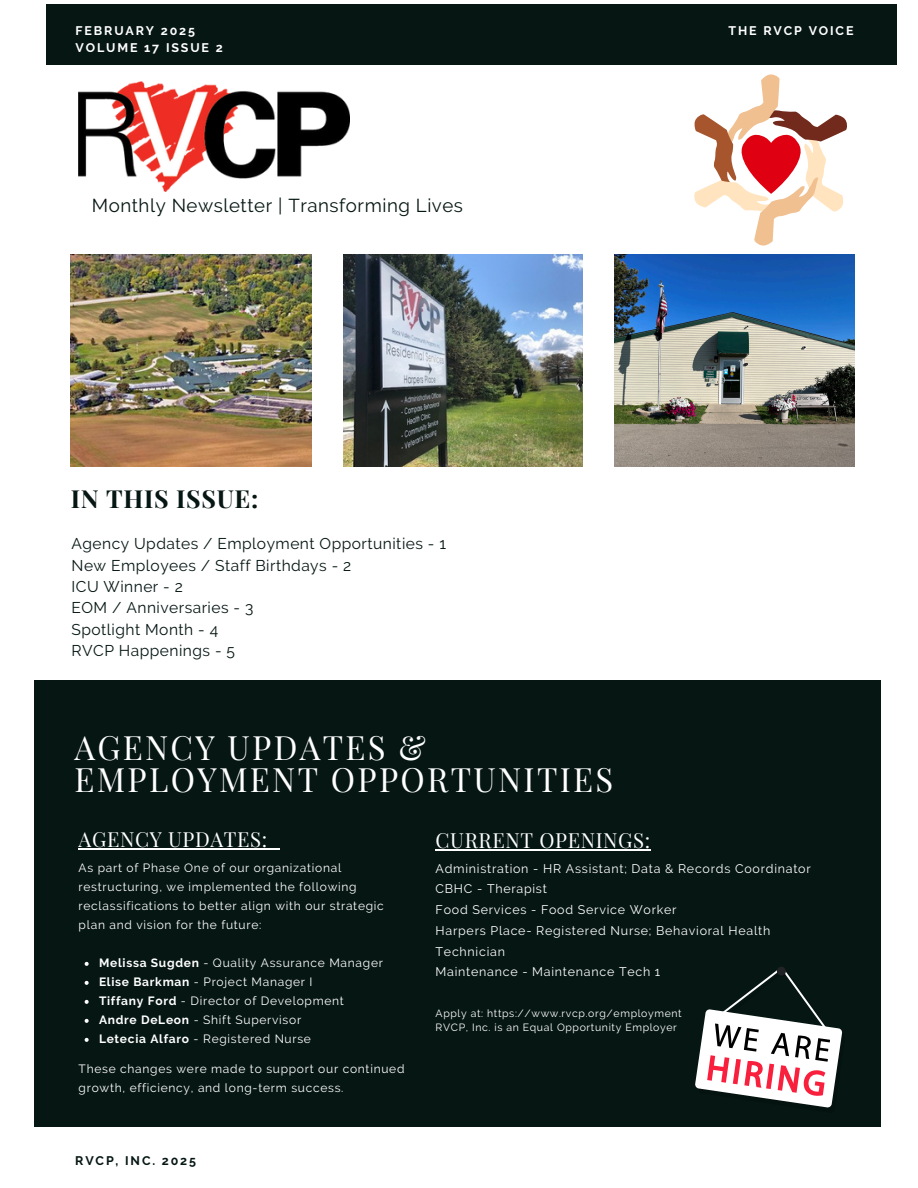
<style>
.page{position:relative;width:918px;height:1188px;background:#fff}
.page>*{position:absolute;margin:0;border:0;box-sizing:border-box;transform-origin:0 0}
.t1{font:32.85px/32.7px "Playfair Display";letter-spacing:.07em;color:#fff}
.t2{font:700 24.9px "Playfair Display";letter-spacing:.03em;color:#051613}
.t3{font:20.4px "Playfair Display";letter-spacing:.03em;color:#fff}
.t4{font:18.6px "Raleway";letter-spacing:.03em;color:#051613}
.t5{font:15.6px/21.3px "Raleway";letter-spacing:.03em;color:#051613}
.t6{font:12.45px/20.7px "Raleway";letter-spacing:.06em;color:#fff}
.t7{font:700 12.45px/17px "Raleway";letter-spacing:.15em;color:#fff}
.t8{font:700 12.45px "Raleway";letter-spacing:.15em;color:#051613}
.t9{font:12px/19px "Raleway";letter-spacing:.06em;color:#fff}
.t10{font:10.5px "Raleway";letter-spacing:.06em;color:#fff}
.s1{font-weight:700}
</style>
<div class="page">
<div style="left:46px;top:4px;width:851px;height:61px;background:#051613"></div>
<div style="left:34px;top:681px;width:846px;height:446px;background:#051613"></div>
<img style="left:71px;top:255px;width:240px;height:211px">
<img style="left:343px;top:255px;width:240px;height:211px">
<img style="left:614px;top:255px;width:241px;height:211px">
<img style="left:79px;top:82px;width:271px;height:110px">
<svg style="left:695px;top:967px;width:148px;height:141px"></svg>
<svg style="left:694px;top:74px;width:153px;height:172px"></svg>
<hr style="left:436px;top:849px;width:215px;height:1px;background:#fff">
<hr style="left:79px;top:849px;width:189px;height:1px;background:#fff">
<svg style="left:85px;top:962px;width:4px;height:4px"></svg>
<svg style="left:85px;top:981px;width:4px;height:4px"></svg>
<svg style="left:85px;top:1000px;width:4px;height:4px"></svg>
<svg style="left:85px;top:1019px;width:4px;height:4px"></svg>
<svg style="left:85px;top:1038px;width:4px;height:4px"></svg>
<p class="t7" style="left:76px;top:22px;width:149px">FEBRUARY 2025<br>VOLUME 17 ISSUE 2</p>
<p class="t7" style="left:729px;top:22px;width:127px">THE RVCP VOICE</p>
<h4 class="t4" style="left:92px;top:195px;width:373px">Monthly Newsletter | Transforming Lives</h4>
<h6 class="t2" style="left:71px;top:481px;width:189px">IN THIS ISSUE:</h6>
<h6 class="t5" style="left:72px;top:533px;width:376px">Agency Updates / Employment Opportunities - 1<br>New Employees / Staff Birthdays - 2<br>ICU Winner - 2<br>EOM / Anniversaries - 3<br>Spotlight Month - 4<br>RVCP Happenings - 5</h6>
<p class="t1" style="left:74px;top:730px;width:540px">AGENCY UPDATES &amp;<br>EMPLOYMENT OPPORTUNITIES</p>
<p class="t3" style="left:79px;top:825px;width:190px">AGENCY UPDATES:</p>
<p class="t9" style="left:79px;top:858px;width:307px">As part of Phase One of our organizational restructuring, we implemented the following reclassifications to better align with our strategic plan and vision for the future:</p>
<p class="t9" style="left:99px;top:953px;width:285px"><span class="s1">Melissa Sugden</span> - Quality Assurance Manager</p>
<h3 class="t9" style="left:99px;top:972px;width:215px"><span class="s1">Elise Barkman</span> - Project Manager I</h3>
<p class="t9" style="left:99px;top:991px;width:246px"><span class="s1">Tiffany Ford</span> - Director of Development</p>
<p class="t9" style="left:99px;top:1010px;width:204px"><span class="s1">Andre DeLeon</span> - Shift Supervisor</p>
<p class="t9" style="left:99px;top:1029px;width:214px"><span class="s1">Letecia Alfaro</span> - Registered Nurse</p>
<p class="t9" style="left:79px;top:1059px;width:327px">These changes were made to support our continued growth, efficiency, and long-term success.</p>
<p class="t8" style="left:75px;top:1154px;width:122px">RVCP, INC. 2025</p>
<p class="t3" style="left:436px;top:826px;width:216px">CURRENT OPENINGS:</p>
<h2 class="t6" style="left:436px;top:858px;width:377px">Administration - HR Assistant; Data &amp; Records Coordinator</h2>
<h5 class="t6" style="left:436px;top:879px;width:113px">CBHC - Therapist</h5>
<p class="t6" style="left:436px;top:899px;width:242px">Food Services - Food Service Worker</p>
<h1 class="t6" style="left:436px;top:920px;width:336px">Harpers Place- Registered Nurse; Behavioral Health<br>Technician</h1>
<h3 class="t6" style="left:436px;top:962px;width:226px">Maintenance - Maintenance Tech 1</h3>
<p class="t10" style="left:436px;top:1007px;width:248px">Apply at: https://www.rvcp.org/employment</p>
<p class="t10" style="left:436px;top:1021px;width:243px">RVCP, Inc. is an Equal Opportunity Employer</p>
</div>
